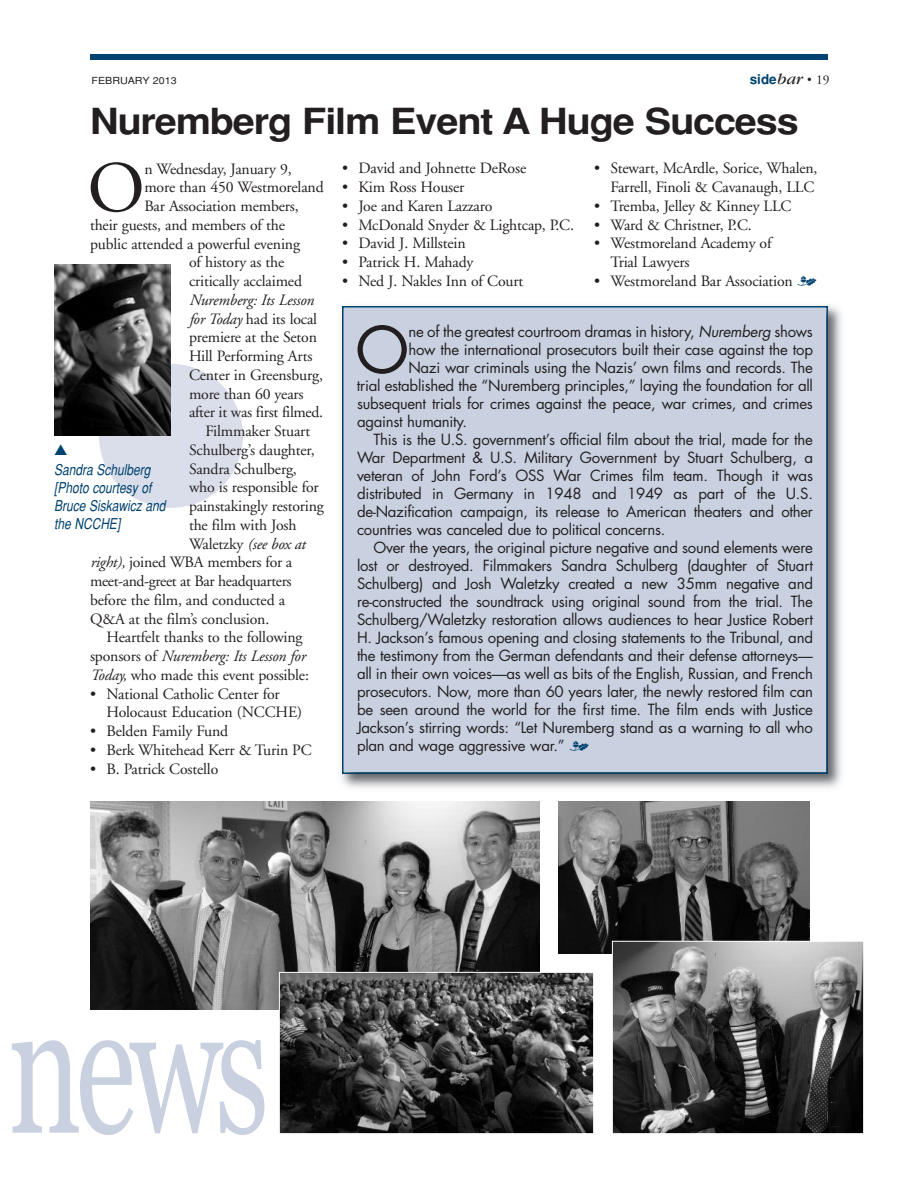
<style>
.page{position:relative;width:918px;height:1188px;background:#fff}
.page>*{position:absolute;margin:0;border:0;box-sizing:border-box;transform-origin:0 0}
.t1{font:72.3px "Adobe Garamond";color:#231f20}
.t2{font:62.7px "Futura";color:#231f20}
.t3{font:700 36px "Helvetica";letter-spacing:-.03em;color:#231f20;scale:1.1 1}
.t4{font:15.75px/18.8px "Adobe Garamond";letter-spacing:-.01em;color:#231f20}
.t5{font:italic 15.75px "Adobe Garamond";letter-spacing:-.01em;color:#231f20}
.t6{font:15px "Futura";letter-spacing:-.02em;color:#231f20}
.t7{font:italic 15px/18px "Helvetica";color:#004270;scale:.8 1}
.t8{font:700 13.5px "Helvetica";color:#004270}
.t9{font:9.75px "Helvetica";color:#231f20;scale:1.1 1}
.s1{font-family:"Garamond";font-weight:400;font-style:italic;font-size:16.5px;color:#231f20}
.s2{font-weight:400;color:#231f20}
.s3{font-family:"Adobe Garamond";font-weight:400;color:#231f20}
.s4{font-style:italic}
.s5{font-style:normal}
.s6{font-family:"Type Embellishments One Let Plain";color:#004270}
.s7{font-family:"Type Embellishments One Let Plain";font-size:15.75px;color:#004270}
</style>
<div class="page">
<img style="left:558px;top:801px;width:252px;height:153px">
<div style="left:99px;top:364px;width:144px;height:144px;background:#dadeea;border-radius:50%"></div>
<div style="left:90px;top:54px;width:738px;height:6px;background:#004270"></div>
<svg style="left:12px;top:1009px;width:252px;height:126px"></svg>
<img style="left:341px;top:305px;width:501px;height:483px">
<div style="left:344px;top:308px;width:482px;height:464px;background:#c9d1e1"></div>
<div style="left:342px;top:306px;width:486px;height:468px;border:2px solid #004270"></div>
<img style="left:614px;top:943px;width:248px;height:189px">
<div style="left:612px;top:941px;width:252px;height:193px;border:1px solid #fff"></div>
<img style="left:90px;top:801px;width:450px;height:208px">
<img style="left:281px;top:974px;width:311px;height:158px">
<div style="left:279px;top:972px;width:315px;height:162px;border:1px solid #fff"></div>
<img style="left:54px;top:265px;width:117px;height:171px">
<p class="t9" style="left:92px;top:75px;width:79px">FEBRUARY 2013</p>
<p class="t8" style="left:750px;top:72px;width:81px">side<span class="s1">bar</span> <span class="s2">•</span> <span class="s3">19</span></p>
<h3 class="t3" style="left:90px;top:101px;width:646px">Nuremberg Film Event A Huge Success</h3>
<h1 class="t1" style="left:87px;top:159px;width:59px">O</h1>
<p class="t4" style="left:144px;top:161px;width:149px">n Wednesday, January 9,</p>
<p class="t4" style="left:144px;top:179px;width:181px">more than 450 Westmoreland</p>
<p class="t4" style="left:144px;top:198px;width:156px">Bar Association members,</p>
<p class="t4" style="left:90px;top:217px;width:196px">their guests, and members of the</p>
<p class="t4" style="left:90px;top:236px;width:212px">public attended a powerful evening</p>
<p class="t4" style="left:189px;top:254px;width:97px">of history as the</p>
<p class="t4" style="left:189px;top:273px;width:115px">critically acclaimed</p>
<p class="t5" style="left:189px;top:294px;width:126px">Nuremberg: Its Lesson</p>
<p class="t4" style="left:189px;top:311px;width:130px"><span class="s4">for Today</span> had its local</p>
<p class="t4" style="left:189px;top:329px;width:129px">premiere at the Seton</p>
<p class="t4" style="left:189px;top:348px;width:125px">Hill Performing Arts</p>
<p class="t4" style="left:189px;top:367px;width:136px">Center in Greensburg,</p>
<p class="t4" style="left:189px;top:386px;width:116px">more than 60 years</p>
<p class="t4" style="left:189px;top:404px;width:136px">after it was first filmed.</p>
<p class="t4" style="left:206px;top:423px;width:106px">Filmmaker Stuart</p>
<p class="t4" style="left:189px;top:442px;width:127px">Schulberg’s daughter,</p>
<p class="t4" style="left:189px;top:461px;width:109px">Sandra Schulberg,</p>
<p class="t4" style="left:189px;top:479px;width:131px">who is responsible for</p>
<p class="t4" style="left:189px;top:498px;width:136px">painstakingly restoring</p>
<p class="t4" style="left:189px;top:517px;width:109px">the film with Josh</p>
<p class="t5" style="left:189px;top:537px;width:118px"><span class="s5">Waletzky</span> (see box at</p>
<p class="t4" style="left:90px;top:554px;width:204px"><span class="s4">right),</span> joined WBA members for a</p>
<p class="t4" style="left:90px;top:573px;width:203px">meet-and-greet at Bar headquarters</p>
<p class="t4" style="left:90px;top:592px;width:197px">before the film, and conducted a</p>
<p class="t4" style="left:90px;top:611px;width:181px">Q&amp;A at the film’s conclusion.</p>
<p class="t4" style="left:107px;top:629px;width:198px">Heartfelt thanks to the following</p>
<p class="t5" style="left:90px;top:650px;width:217px"><span class="s5">sponsors of</span> Nuremberg: Its Lesson for</p>
<p class="t4" style="left:90px;top:667px;width:220px"><span class="s4">Today,</span> who made this event possible:</p>
<p class="t4" style="left:107px;top:686px;width:197px;text-indent:-16px">• National Catholic Center for<br>Holocaust Education (NCCHE)</p>
<p class="t4" style="left:90px;top:723px;width:140px">• Belden Family Fund</p>
<p class="t4" style="left:90px;top:742px;width:223px">• Berk Whitehead Kerr &amp; Turin PC</p>
<p class="t4" style="left:90px;top:761px;width:130px">• B. Patrick Costello</p>
<p class="t7" style="left:54px;top:460px;width:141px">Sandra Schulberg [Photo courtesy of<br>Bruce Siskawicz and the NCCHE]</p>
<p class="t4" style="left:342px;top:160px;width:186px">• David and Johnette DeRose</p>
<p class="t4" style="left:342px;top:179px;width:124px">• Kim Ross Houser</p>
<p class="t4" style="left:342px;top:198px;width:152px">• Joe and Karen Lazzaro</p>
<p class="t4" style="left:342px;top:217px;width:233px">• McDonald Snyder &amp; Lightcap, P.C.</p>
<p class="t4" style="left:342px;top:235px;width:125px">• David J. Millstein</p>
<p class="t4" style="left:342px;top:254px;width:133px">• Patrick H. Mahady</p>
<p class="t4" style="left:342px;top:273px;width:183px">• Ned J. Nakles Inn of Court</p>
<p class="t4" style="left:594px;top:160px;width:225px;text-align:right">• Stewart, McArdle, Sorice, Whalen,<br>Farrell, Finoli &amp; Cavanaugh, LLC</p>
<p class="t4" style="left:594px;top:198px;width:199px">• Tremba, Jelley &amp; Kinney LLC</p>
<p class="t4" style="left:594px;top:217px;width:159px">• Ward &amp; Christner, P.C.</p>
<p class="t4" style="left:611px;top:235px;width:163px;text-indent:-17px">• Westmoreland Academy of<br>Trial Lawyers</p>
<p class="t4" style="left:594px;top:273px;width:225px">• Westmoreland Bar Association <span class="s6">-</span></p>
<h2 class="t2" style="left:355px;top:321px;width:56px">O</h2>
<p class="t6" style="left:408px;top:325px;width:406px">ne of the greatest courtroom dramas in history, <span class="s4">Nuremberg</span> shows</p>
<p class="t6" style="left:408px;top:343px;width:406px">how the international prosecutors built their case against the top</p>
<p class="t6" style="left:408px;top:361px;width:406px">Nazi war criminals using the Nazis’ own films and records. The</p>
<p class="t6" style="left:357px;top:379px;width:457px">trial established the “Nuremberg principles,” laying the foundation for all</p>
<p class="t6" style="left:357px;top:397px;width:457px">subsequent trials for crimes against the peace, war crimes, and crimes</p>
<p class="t6" style="left:357px;top:415px;width:112px">against humanity.</p>
<p class="t6" style="left:374px;top:433px;width:441px">This is the U.S. government’s official film about the trial, made for the</p>
<p class="t6" style="left:357px;top:451px;width:458px">War Department &amp; U.S. Military Government by Stuart Schulberg, a</p>
<p class="t6" style="left:357px;top:469px;width:457px">veteran of John Ford’s OSS War Crimes film team. Though it was</p>
<p class="t6" style="left:357px;top:487px;width:457px">distributed in Germany in 1948 and 1949 as part of the U.S.</p>
<p class="t6" style="left:357px;top:505px;width:457px">de-Nazification campaign, its release to American theaters and other</p>
<p class="t6" style="left:357px;top:523px;width:310px">countries was canceled due to political concerns.</p>
<p class="t6" style="left:374px;top:541px;width:441px">Over the years, the original picture negative and sound elements were</p>
<p class="t6" style="left:357px;top:559px;width:457px">lost or destroyed. Filmmakers Sandra Schulberg (daughter of Stuart</p>
<p class="t6" style="left:357px;top:577px;width:457px">Schulberg) and Josh Waletzky created a new 35mm negative and</p>
<p class="t6" style="left:357px;top:595px;width:457px">re-constructed the soundtrack using original sound from the trial. The</p>
<p class="t6" style="left:357px;top:613px;width:457px">Schulberg/Waletzky restoration allows audiences to hear Justice Robert</p>
<p class="t6" style="left:357px;top:631px;width:457px">H. Jackson’s famous opening and closing statements to the Tribunal, and</p>
<p class="t6" style="left:357px;top:649px;width:457px">the testimony from the German defendants and their defense attorneys—</p>
<p class="t6" style="left:357px;top:667px;width:457px">all in their own voices—as well as bits of the English, Russian, and French</p>
<p class="t6" style="left:357px;top:685px;width:457px">prosecutors. Now, more than 60 years later, the newly restored film can</p>
<p class="t6" style="left:357px;top:703px;width:457px">be seen around the world for the first time. The film ends with Justice</p>
<p class="t6" style="left:357px;top:721px;width:457px">Jackson’s stirring words: “Let Nuremberg stand as a warning to all who</p>
<p class="t6" style="left:357px;top:739px;width:234px">plan and wage aggressive war.” <span class="s7">-</span></p>
</div>
